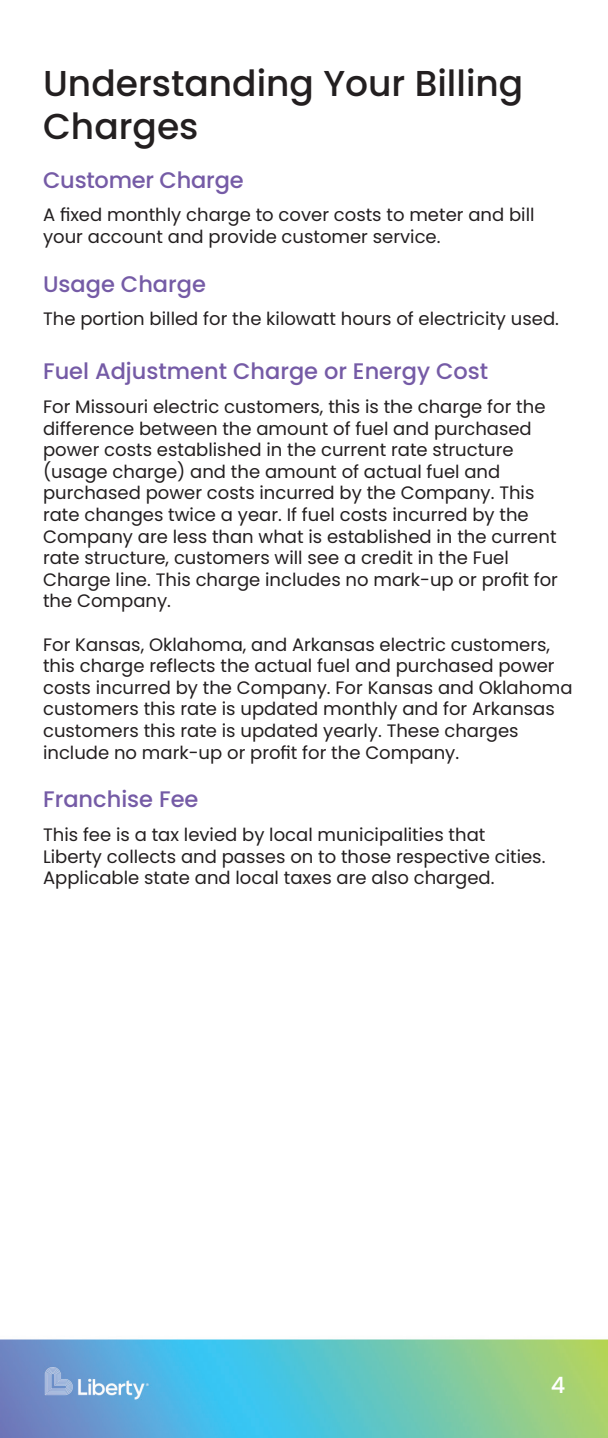
<style>
.page{position:relative;width:608px;height:1438px;background:#fff}
.page>*{position:absolute;margin:0;border:0;box-sizing:border-box;transform-origin:0 0}
.t1{font:500 36px/43.2px "Poppins";color:#231f20}
.t2{font:500 22.5px "Poppins";color:#755ba6}
.t3{font:500 22.5px "Poppins";color:#fff}
.t4{font:18px/21.6px "Poppins";color:#231f20}
</style>
<div class="page">
<img style="left:0;top:1339px;width:608px;height:99px">
<p class="t1" style="left:43px;top:62px;width:481px">Understanding Your Billing<br>Charges</p>
<p class="t2" style="left:43px;top:167px;width:202px">Customer Charge</p>
<p class="t4" style="left:43px;top:204px;width:493px">A fixed monthly charge to cover costs to meter and bill your account and provide customer service.</p>
<p class="t2" style="left:43px;top:271px;width:164px">Usage Charge</p>
<p class="t4" style="left:43px;top:308px;width:517px">The portion billed for the kilowatt hours of electricity used.</p>
<p class="t2" style="left:43px;top:358px;width:446px">Fuel Adjustment Charge or Energy Cost</p>
<p class="t4" style="left:43px;top:396px;width:516px">For Missouri electric customers, this is the charge for the difference between the amount of fuel and purchased power costs established in the current rate structure (usage charge) and the amount of actual fuel and purchased power costs incurred by the Company. This rate changes twice a year. If fuel costs incurred by the Company are less than what is established in the current rate structure, customers will see a credit in the Fuel Charge line. This charge includes no mark-up or profit for the Company.</p>
<p class="t4" style="left:43px;top:634px;width:531px">For Kansas, Oklahoma, and Arkansas electric customers, this charge reflects the actual fuel and purchased power costs incurred by the Company. For Kansas and Oklahoma customers this rate is updated monthly and for Arkansas customers this rate is updated yearly. These charges include no mark-up or profit for the Company.</p>
<p class="t2" style="left:43px;top:786px;width:157px">Franchise Fee</p>
<p class="t4" style="left:43px;top:824px;width:503px">This fee is a tax levied by local municipalities that<br>Liberty collects and passes on to those respective cities.<br>Applicable state and local taxes are also charged.</p>
<p class="t3" style="left:550px;top:1372px;width:16px">4</p>
</div>
